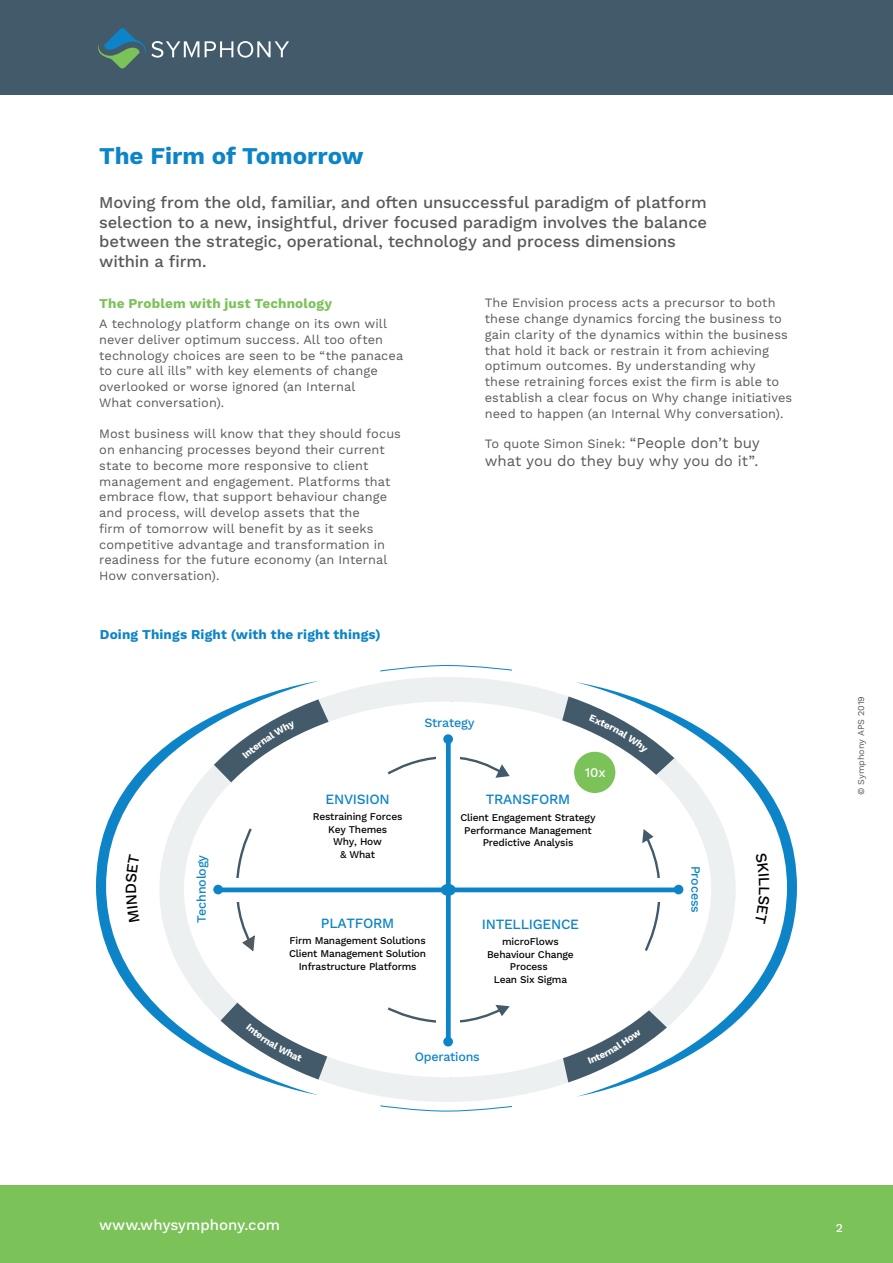
<style>
.page{position:relative;width:893px;height:1263px;background:#fff}
.page>*{position:absolute;margin:0;border:0;box-sizing:border-box;transform-origin:0 0}
.t1{font:700 24px "Work Sans";color:#0c84c7}
.t2{font:500 16.5px/19.5px "Work Sans";letter-spacing:-.01em;color:#58595b}
.t3{font:500 15.6px "Work Sans";color:#000}
.t4{font:15px "Work Sans";letter-spacing:-.005em;color:#58595b}
.t5{font:500 15px "Work Sans";color:#fff}
.t6{font:500 14.1px "Work Sans";letter-spacing:-.02em;color:#0c84c7}
.t7{font:700 13.5px "Work Sans";letter-spacing:.015em;color:#0c84c7}
.t8{font:700 13.5px "Work Sans";letter-spacing:.01em;color:#7bc258}
.t9{font:500 13.2px "Work Sans";color:#fff}
.t10{font:12.75px/15.8px "Work Sans";letter-spacing:.005em;color:#58595b}
.t11{font:500 12.75px "Work Sans";letter-spacing:-.02em;color:#0c84c7}
.t12{font:500 12.15px "Work Sans";color:#fff}
.t13{font:500 10.35px/12.8px "Work Sans";letter-spacing:-.02em;color:#000;text-align:center}
.t14{font:9px "Work Sans";color:#58595b}
.s1{font-size:15px}
</style>
<div class="page">
<div style="left:574px;top:752px;width:41px;height:41px;background:#7bc258;border-radius:50%"></div>
<div style="left:218px;top:887px;width:461px;height:5px;background:#0c84c7"></div>
<div style="left:446px;top:739px;width:5px;height:302px;background:#0c84c7"></div>
<div style="left:441px;top:884px;width:15px;height:12px;background:#0c84c7;border-radius:50%"></div>
<svg style="left:576px;top:682px;width:221px;height:415px"></svg>
<svg style="left:96px;top:681px;width:224px;height:414px"></svg>
<svg style="left:317px;top:665px;width:255px;height:113px"></svg>
<svg style="left:317px;top:1005px;width:255px;height:107px"></svg>
<div style="left:0;top:1186px;width:893px;height:77px;background:#7bc258"></div>
<div style="left:0;top:0;width:893px;height:95px;background:#425a69"></div>
<svg style="left:205px;top:41px;width:84px;height:17px"></svg>
<svg style="left:98px;top:28px;width:101px;height:40px"></svg>
<svg style="left:126px;top:721px;width:177px;height:341px"></svg>
<svg style="left:588px;top:714px;width:181px;height:350px"></svg>
<h1 class="t1" style="left:99px;top:142px;width:266px">The Firm of Tomorrow</h1>
<p class="t2" style="left:99px;top:194px;width:609px">Moving from the old, familiar, and often unsuccessful paradigm of platform selection to a new, insightful, driver focused paradigm involves the balance between the strategic, operational, technology and process dimensions within a firm.</p>
<p class="t8" style="left:99px;top:295px;width:235px">The Problem with just Technology</p>
<p class="t10" style="left:99px;top:316px;width:305px">A technology platform change on its own will never deliver optimum success. All too often technology choices are seen to be “the panacea to cure all ills” with key elements of change overlooked or worse ignored (an Internal<br>What conversation).</p>
<p class="t10" style="left:99px;top:427px;width:303px">Most business will know that they should focus on enhancing processes beyond their current state to become more responsive to client management and engagement. Platforms that embrace flow, that support behaviour change and process, will develop assets that the<br>firm of tomorrow will benefit by as it seeks competitive advantage and transformation in readiness for the future economy (an Internal How conversation).</p>
<p class="t10" style="left:485px;top:296px;width:309px">The Envision process acts a precursor to both these change dynamics forcing the business to gain clarity of the dynamics within the business that hold it back or restrain it from achieving optimum outcomes. By understanding why these retraining forces exist the firm is able to establish a clear focus on Why change initiatives need to happen (an Internal Why conversation).</p>
<p class="t10" style="left:485px;top:436px;width:277px">To quote Simon Sinek: <span class="s1">“People don’t buy</span></p>
<p class="t4" style="left:485px;top:452px;width:275px">what you do they buy why you do it”.</p>
<p class="t7" style="left:100px;top:627px;width:282px">Doing Things Right (with the right things)</p>
<p class="t11" style="left:424px;top:715px;width:52px">Strategy</p>
<p class="t9" style="left:585px;top:765px;width:23px">10x</p>
<p class="t3" style="left:122px;top:894px;width:13px;rotate:-90deg">D</p>
<p class="t11" style="left:194px;top:923px;width:70px;rotate:-90deg">Technology</p>
<p class="t6" style="left:325px;top:790px;width:66px">ENVISION</p>
<p class="t13" style="left:313px;top:810px;width:91px">Restraining Forces<br>Key Themes<br>Why, How<br>&amp; What</p>
<p class="t6" style="left:321px;top:915px;width:75px">PLATFORM</p>
<p class="t13" style="left:289px;top:935px;width:139px">Firm Management Solutions<br>Client Management Solution<br>Infrastructure Platforms</p>
<p class="t6" style="left:486px;top:791px;width:86px">TRANSFORM</p>
<p class="t13" style="left:460px;top:811px;width:137px">Client Engagement Strategy<br>Performance Management<br>Predictive Analysis</p>
<p class="t6" style="left:482px;top:915px;width:99px">INTELLIGENCE</p>
<p class="t13" style="left:487px;top:935px;width:88px">microFlows<br>Behaviour Change<br>Process<br>Lean Six Sigma</p>
<p class="t11" style="left:415px;top:1050px;width:67px">Operations</p>
<p class="t11" style="left:703px;top:866px;width:48px;rotate:90deg">Process</p>
<p class="t14" style="left:856px;top:795px;width:101px;rotate:-90deg">© Symphony APS 2019</p>
<p class="t5" style="left:99px;top:1216px;width:182px">www.whysymphony.com</p>
<p class="t12" style="left:836px;top:1221px;width:9px">2</p>
</div>
